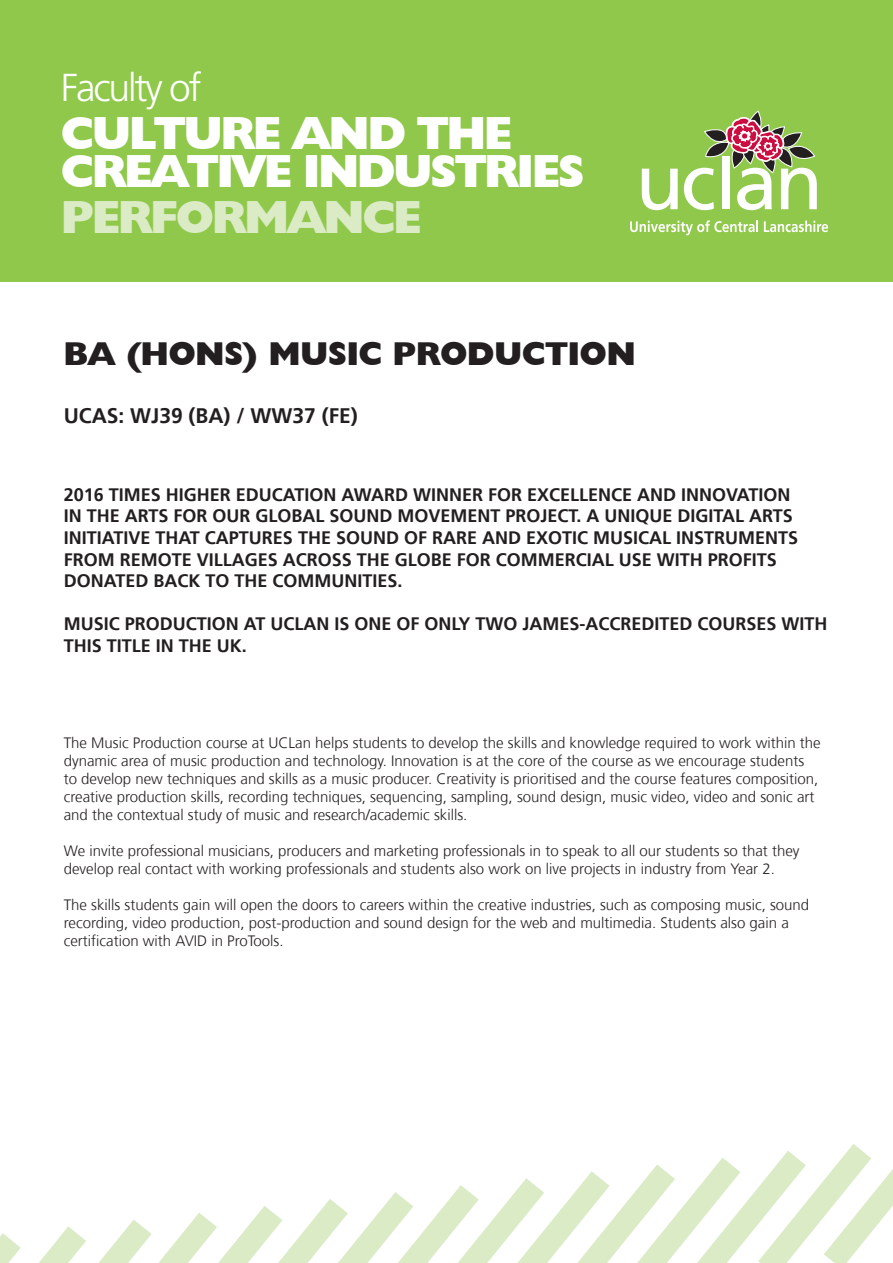
<style>
.page{position:relative;width:893px;height:1263px;background:#fff}
.page>*{position:absolute;margin:0;border:0;box-sizing:border-box;transform-origin:0 0}
.t1{font:800 46.5px/37.7px "Humanist 521 BT";letter-spacing:-.04em;color:#fff}
.t2{font:800 46.5px "Humanist 521 BT";letter-spacing:-.04em;color:#daebc6}
.t3{font:300 39px "Frutiger";letter-spacing:-.055em;color:#fff}
.t4{font:800 33px "Humanist 521 BT";color:#231f20}
.t5{font:700 21px "Frutiger";color:#231f20}
.t6{font:700 18px/21.6px "Frutiger";color:#231f20}
.t7{font:300 15px/18px "Frutiger";color:#231f20}
</style>
<div class="page">
<div style="left:0;top:0;width:893px;height:281px;background:#90c84c"></div>
<svg style="left:0;top:1144px;width:893px;height:119px"></svg>
<svg style="left:642px;top:169px;width:36px;height:41px"></svg>
<svg style="left:684px;top:110px;width:133px;height:100px"></svg>
<svg style="left:630px;top:220px;width:128px;height:15px"></svg>
<svg style="left:764px;top:221px;width:64px;height:11px"></svg>
<p class="t3" style="left:61px;top:65px;width:142px">Faculty of</p>
<p class="t1" style="left:61px;top:113px;width:525px">CULTURE AND THE<br>CREATIVE INDUSTRIES</p>
<p class="t2" style="left:61px;top:188px;width:361px">PERFORMANCE</p>
<p class="t4" style="left:64px;top:333px;width:573px">BA (HONS) MUSIC PRODUCTION</p>
<p class="t5" style="left:64px;top:404px;width:296px">UCAS: WJ39 (BA) / WW37 (FE)</p>
<p class="t6" style="left:64px;top:484px;width:736px">2016 TIMES HIGHER EDUCATION AWARD WINNER FOR EXCELLENCE AND INNOVATION IN THE ARTS FOR OUR GLOBAL SOUND MOVEMENT PROJECT. A UNIQUE DIGITAL ARTS INITIATIVE THAT CAPTURES THE SOUND OF RARE AND EXOTIC MUSICAL INSTRUMENTS FROM REMOTE VILLAGES ACROSS THE GLOBE FOR COMMERCIAL USE WITH PROFITS DONATED BACK TO THE COMMUNITIES.</p>
<p class="t6" style="left:64px;top:613px;width:765px">MUSIC PRODUCTION AT UCLAN IS ONE OF ONLY TWO JAMES-ACCREDITED COURSES WITH<br>THIS TITLE IN THE UK.</p>
<p class="t7" style="left:64px;top:734px;width:758px">The Music Production course at UCLan helps students to develop the skills and knowledge required to work within the dynamic area of music production and technology. Innovation is at the core of the course as we encourage students to develop new techniques and skills as a music producer. Creativity is prioritised and the course features composition, creative production skills, recording techniques, sequencing, sampling, sound design, music video, video and sonic art and the contextual study of music and research/academic skills.</p>
<p class="t7" style="left:64px;top:842px;width:737px">We invite professional musicians, producers and marketing professionals in to speak to all our students so that they develop real contact with working professionals and students also work on live projects in industry from Year 2.</p>
<p class="t7" style="left:64px;top:896px;width:747px">The skills students gain will open the doors to careers within the creative industries, such as composing music, sound recording, video production, post-production and sound design for the web and multimedia. Students also gain a certification with AVID in ProTools.</p>
</div>
